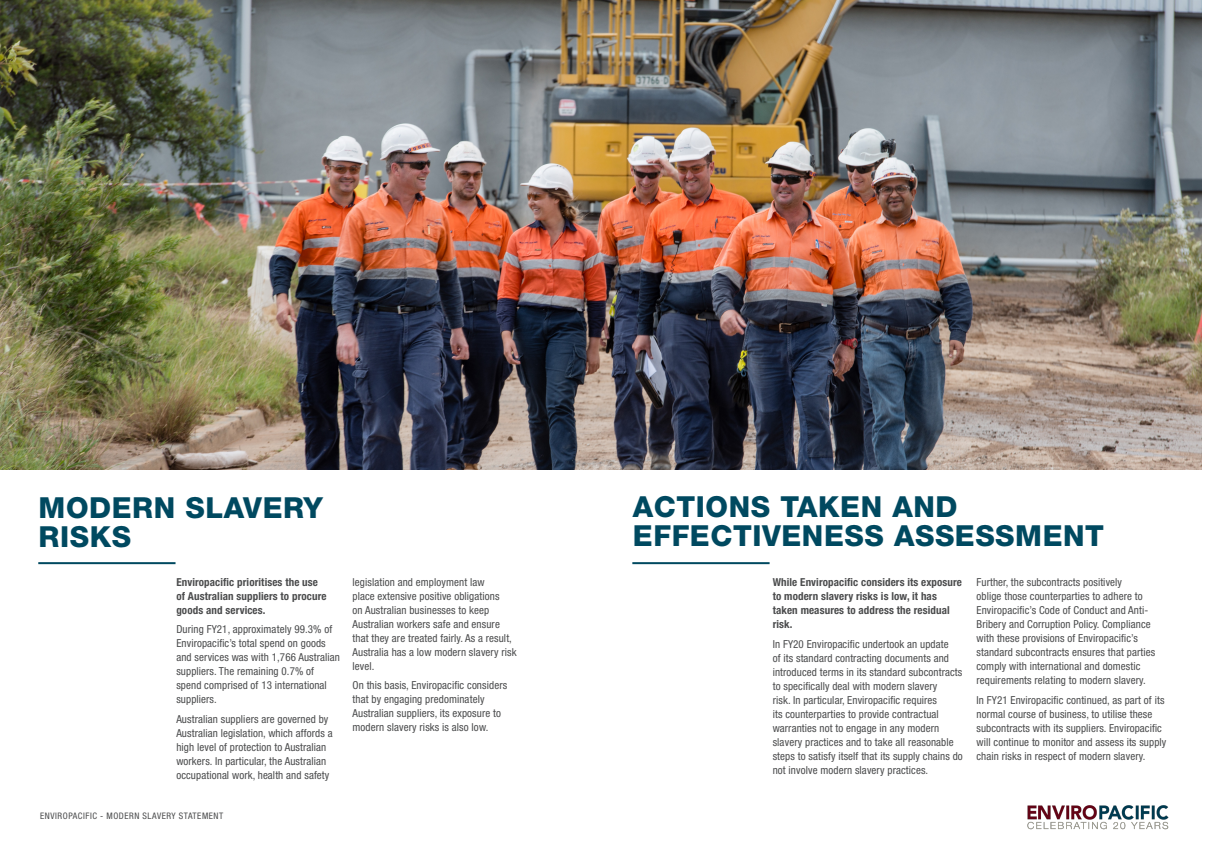
<style>
.page{position:relative;width:1208px;height:859px;background:#fff}
.page>*{position:absolute;margin:0;border:0;box-sizing:border-box;transform-origin:0 0}
.BLUE_HEADINGS{font:800 29px/29px "Helvetica Neue LT Std";letter-spacing:.02em;color:#004960}
.t1{font:condensed 11px/14px "Helvetica Neue LT Std";letter-spacing:.01em;color:#4b4c4d}
.t2{font:700 condensed 11px/14px "Helvetica Neue LT Std";letter-spacing:.01em;color:#4b4c4d}
.t3{font:condensed 9px "Helvetica Neue LT Std";letter-spacing:.06em;color:#4b4c4d}
</style>
<div class="page">
<img style="left:1027px;top:806px;width:142px;height:24px">
<img style="left:0;top:1px;width:1201px;height:468px">
<hr style="left:632px;top:562px;width:137px;height:2px;background:#004960">
<hr style="left:38px;top:562px;width:137px;height:2px;background:#004960">
<p class="BLUE_HEADINGS" style="left:39px;top:493px;width:286px">MODERN SLAVERY<br>RISKS</p>
<p class="t2" style="left:176px;top:575px;width:152px">Enviropacific prioritises the use of Australian suppliers to procure goods and services.</p>
<p class="t1" style="left:176px;top:622px;width:165px">During FY21, approximately 99.3% of<br>Enviropacific’s total spend on goods and services was with 1,766 Australian suppliers. The remaining 0.7% of spend comprised of 13 international suppliers.</p>
<p class="t1" style="left:176px;top:712px;width:158px">Australian suppliers are governed by Australian legislation, which affords a high level of protection to Australian workers. In particular, the Australian occupational work, health and safety</p>
<p class="t3" style="left:40px;top:810px;width:184px">ENVIROPACIFIC - MODERN SLAVERY STATEMENT</p>
<p class="t1" style="left:352px;top:575px;width:166px">legislation and employment law<br>place extensive positive obligations<br>on Australian businesses to keep<br>Australian workers safe and ensure that they are treated fairly. As a result,<br>Australia has a low modern slavery risk level.</p>
<p class="t1" style="left:352px;top:678px;width:156px">On this basis, Enviropacific considers that by engaging predominately Australian suppliers, its exposure to modern slavery risks is also low.</p>
<p class="BLUE_HEADINGS" style="left:633px;top:492px;width:472px">ACTIONS TAKEN AND<br>EFFECTIVENESS ASSESSMENT</p>
<p class="t2" style="left:772px;top:575px;width:191px">While Enviropacific considers its exposure to modern slavery risks is low, it has taken measures to address the residual risk.</p>
<p class="t1" style="left:772px;top:637px;width:192px">In FY20 Enviropacific undertook an update<br>of its standard contracting documents and introduced terms in its standard subcontracts to specifically deal with modern slavery<br>risk. In particular, Enviropacific requires<br>its counterparties to provide contractual warranties not to engage in any modern slavery practices and to take all reasonable steps to satisfy itself that its supply chains do not involve modern slavery practices.</p>
<p class="t1" style="left:976px;top:575px;width:180px">Further, the subcontracts positively<br>oblige those counterparties to adhere to Enviropacific’s Code of Conduct and Anti-Bribery and Corruption Policy. Compliance with these provisions of Enviropacific’s standard subcontracts ensures that parties comply with international and domestic requirements relating to modern slavery.</p>
<p class="t1" style="left:976px;top:693px;width:191px">In FY21 Enviropacific continued, as part of its normal course of business, to utilise these subcontracts with its suppliers. Enviropacific will continue to monitor and assess its supply chain risks in respect of modern slavery.</p>
</div>
